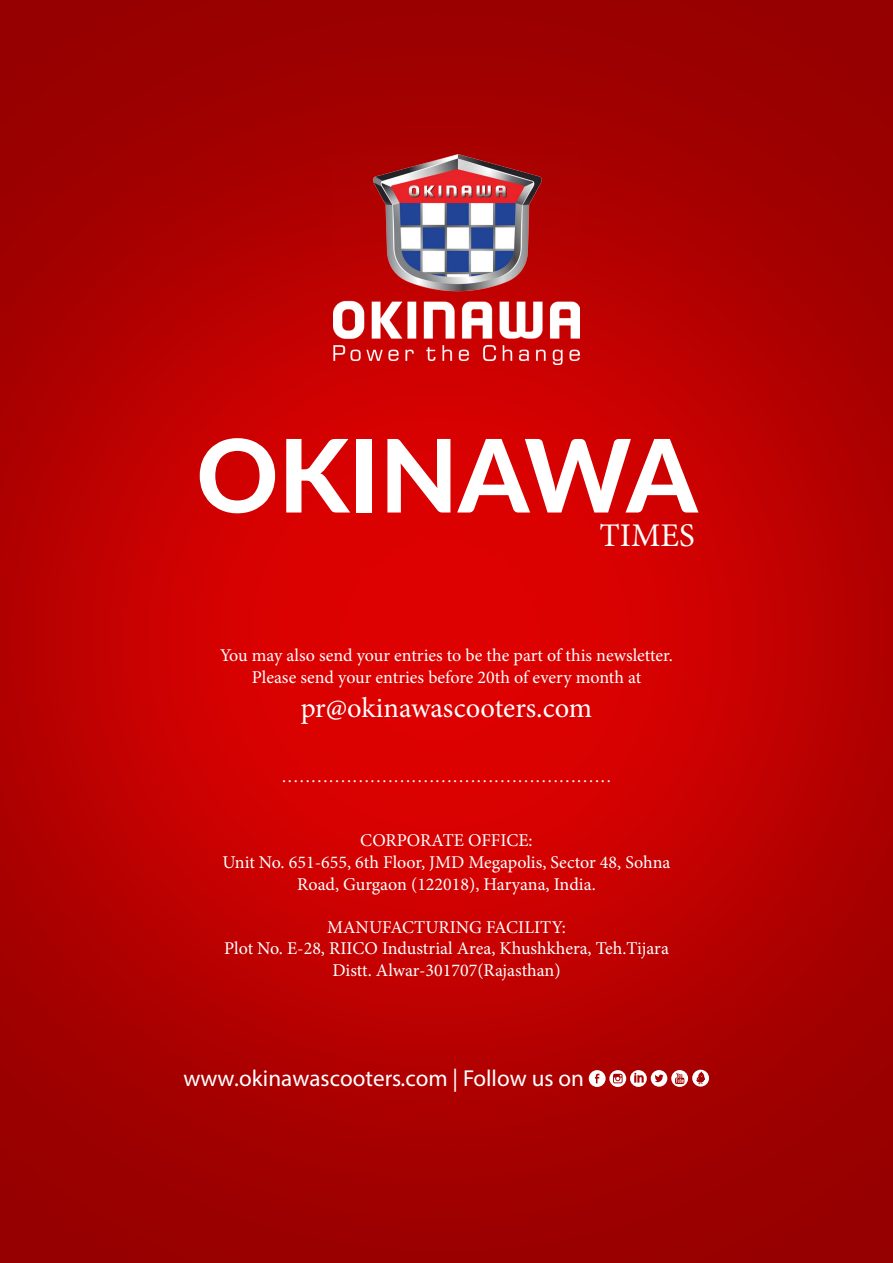
<style>
.page{position:relative;width:893px;height:1263px;background:#fff}
.page>*{position:absolute;margin:0;border:0;box-sizing:border-box;transform-origin:0 0}
.t1{font:800 101.4px "Lato";color:#fff}
.t2{font:33px "Minion Pro";color:#fff}
.t3{font:28.5px "Minion Pro";letter-spacing:-.005em;color:#fff}
.t4{font:23.1px "Myriad Pro";color:#fff}
.t5{font:18px/21.6px "Minion Pro";color:#fff;text-align:center}
</style>
<div class="page">
<img style="left:0;top:0;width:893px;height:1263px">
<svg style="left:589px;top:1070px;width:120px;height:17px"></svg>
<img style="left:333px;top:155px;width:246px;height:209px">
<h1 class="t1" style="left:196px;top:400px;width:503px">OKINAWA</h1>
<h2 class="t2" style="left:599px;top:513px;width:97px">TIMES</h2>
<p class="t5" style="left:220px;top:644px;width:454px">You may also send your entries to be the part of this newsletter.<br>Please send your entries before 20th of every month at</p>
<h3 class="t3" style="left:301px;top:689px;width:293px">pr@okinawascooters.com</h3>
<p class="t5" style="left:282px;top:765px;width:330px">........................................................</p>
<p class="t5" style="left:222px;top:830px;width:449px">CORPORATE OFFICE:<br>Unit No. 651-655, 6th Floor, JMD Megapolis, Sector 48, Sohna<br>Road, Gurgaon (122018), Haryana, India.</p>
<p class="t5" style="left:224px;top:916px;width:446px">MANUFACTURING FACILITY:<br>Plot No. E-28, RIICO Industrial Area, Khushkhera, Teh.Tijara<br>Distt. Alwar-301707(Rajasthan)</p>
<p class="t4" style="left:184px;top:1064px;width:402px">www.okinawascooters.com | Follow us on</p>
</div>
